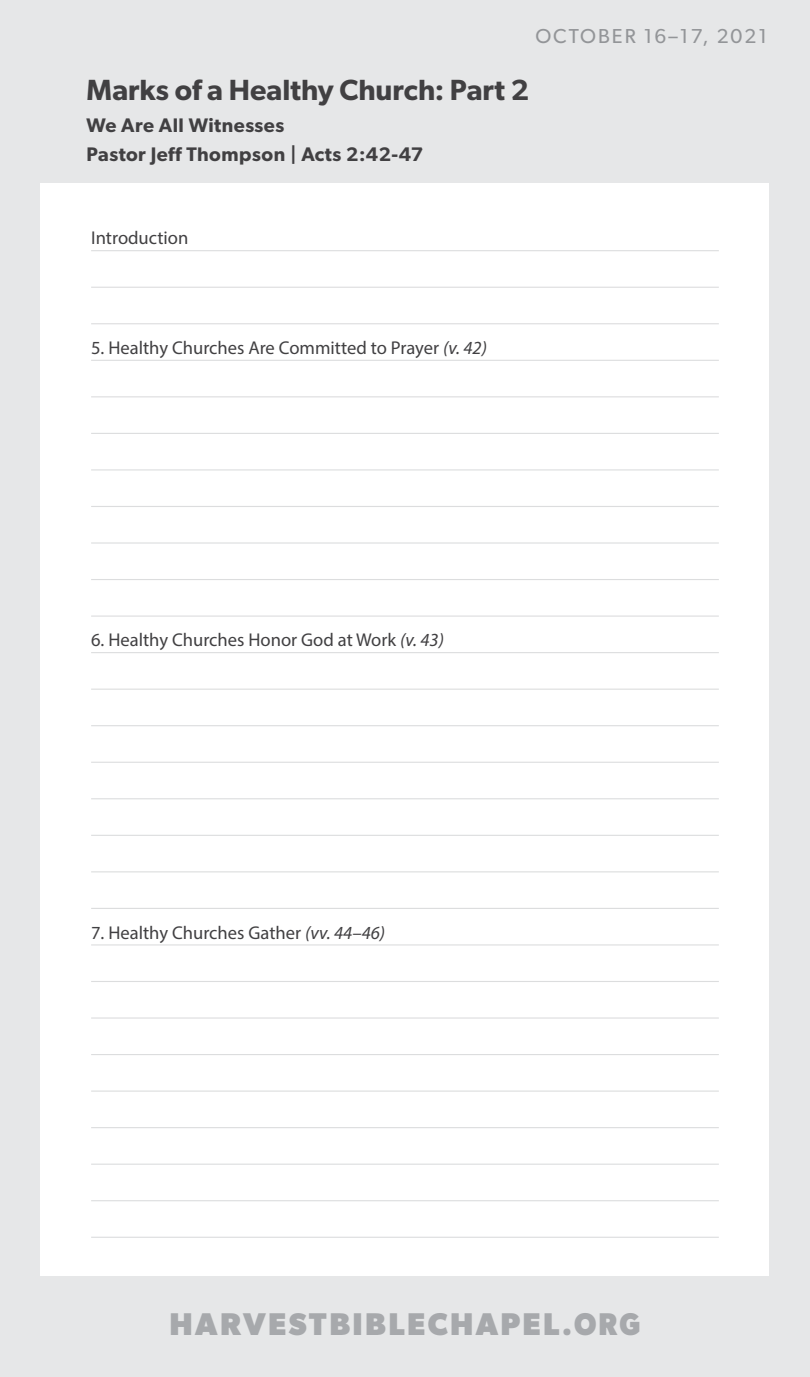
<style>
.page{position:relative;width:810px;height:1377px;background:#e6e7e8}
.page>*{position:absolute;margin:0;border:0;box-sizing:border-box;transform-origin:0 0}
.t1{font:700 31.5px "Gibson";letter-spacing:.075em;color:#a7a9ac}
.t2{font:600 29.25px "Gibson";color:#414042}
.t3{font:20.25px "Gibson";letter-spacing:.1em;color:#939598}
.t4{font:600 19.8px/29.2px "Gibson";letter-spacing:.025em;color:#414042}
.t5{font:18.45px "Myriad Pro";color:#414042}
.s1{font-style:italic}
</style>
<div class="page">
<div style="left:40px;top:183px;width:730px;height:1093px;background:#fff"></div>
<hr style="left:91px;top:250px;width:628px;height:1px;background:#dcddde">
<hr style="left:91px;top:287px;width:628px;height:1px;background:#dcddde">
<hr style="left:91px;top:323px;width:628px;height:1px;background:#dcddde">
<hr style="left:91px;top:360px;width:628px;height:1px;background:#dcddde">
<hr style="left:91px;top:396px;width:628px;height:1px;background:#dcddde">
<hr style="left:91px;top:433px;width:628px;height:1px;background:#dcddde">
<hr style="left:91px;top:469px;width:628px;height:1px;background:#dcddde">
<hr style="left:91px;top:506px;width:628px;height:1px;background:#dcddde">
<hr style="left:91px;top:542px;width:628px;height:2px;background:#dcddde">
<hr style="left:91px;top:579px;width:628px;height:1px;background:#dcddde">
<hr style="left:91px;top:616px;width:628px;height:1px;background:#dcddde">
<hr style="left:91px;top:652px;width:628px;height:1px;background:#dcddde">
<hr style="left:91px;top:689px;width:628px;height:1px;background:#dcddde">
<hr style="left:91px;top:725px;width:628px;height:1px;background:#dcddde">
<hr style="left:91px;top:762px;width:628px;height:1px;background:#dcddde">
<hr style="left:91px;top:798px;width:628px;height:1px;background:#dcddde">
<hr style="left:91px;top:1127px;width:628px;height:1px;background:#dcddde">
<hr style="left:91px;top:835px;width:628px;height:1px;background:#dcddde">
<hr style="left:91px;top:1164px;width:628px;height:1px;background:#dcddde">
<hr style="left:91px;top:871px;width:628px;height:1px;background:#dcddde">
<hr style="left:91px;top:1200px;width:628px;height:1px;background:#dcddde">
<hr style="left:91px;top:908px;width:628px;height:1px;background:#dcddde">
<hr style="left:91px;top:1237px;width:628px;height:1px;background:#dcddde">
<hr style="left:91px;top:944px;width:628px;height:2px;background:#dcddde">
<hr style="left:91px;top:981px;width:628px;height:1px;background:#dcddde">
<hr style="left:91px;top:1054px;width:628px;height:1px;background:#dcddde">
<hr style="left:91px;top:1091px;width:628px;height:1px;background:#dcddde">
<hr style="left:91px;top:1017px;width:628px;height:2px;background:#dcddde">
<p class="t3" style="left:535px;top:24px;width:233px">OCTOBER 16–17, 2021</p>
<h2 class="t2" style="left:86px;top:73px;width:444px">Marks of a Healthy Church: Part 2</h2>
<p class="t4" style="left:87px;top:110px;width:338px">We Are All Witnesses<br>Pastor Jeff Thompson | Acts 2:42-47</p>
<p class="t5" style="left:91px;top:226px;width:99px">Introduction</p>
<p class="t5" style="left:91px;top:336px;width:397px">5. Healthy Churches Are Committed to Prayer <span class="s1">(v. 42)</span></p>
<p class="t5" style="left:91px;top:629px;width:354px">6. Healthy Churches Honor God at Work <span class="s1">(v. 43)</span></p>
<p class="t5" style="left:91px;top:921px;width:296px">7. Healthy Churches Gather <span class="s1">(vv. 44–46)</span></p>
<h1 class="t1" style="left:170px;top:1306px;width:472px">HARVESTBIBLECHAPEL.ORG</h1>
</div>
